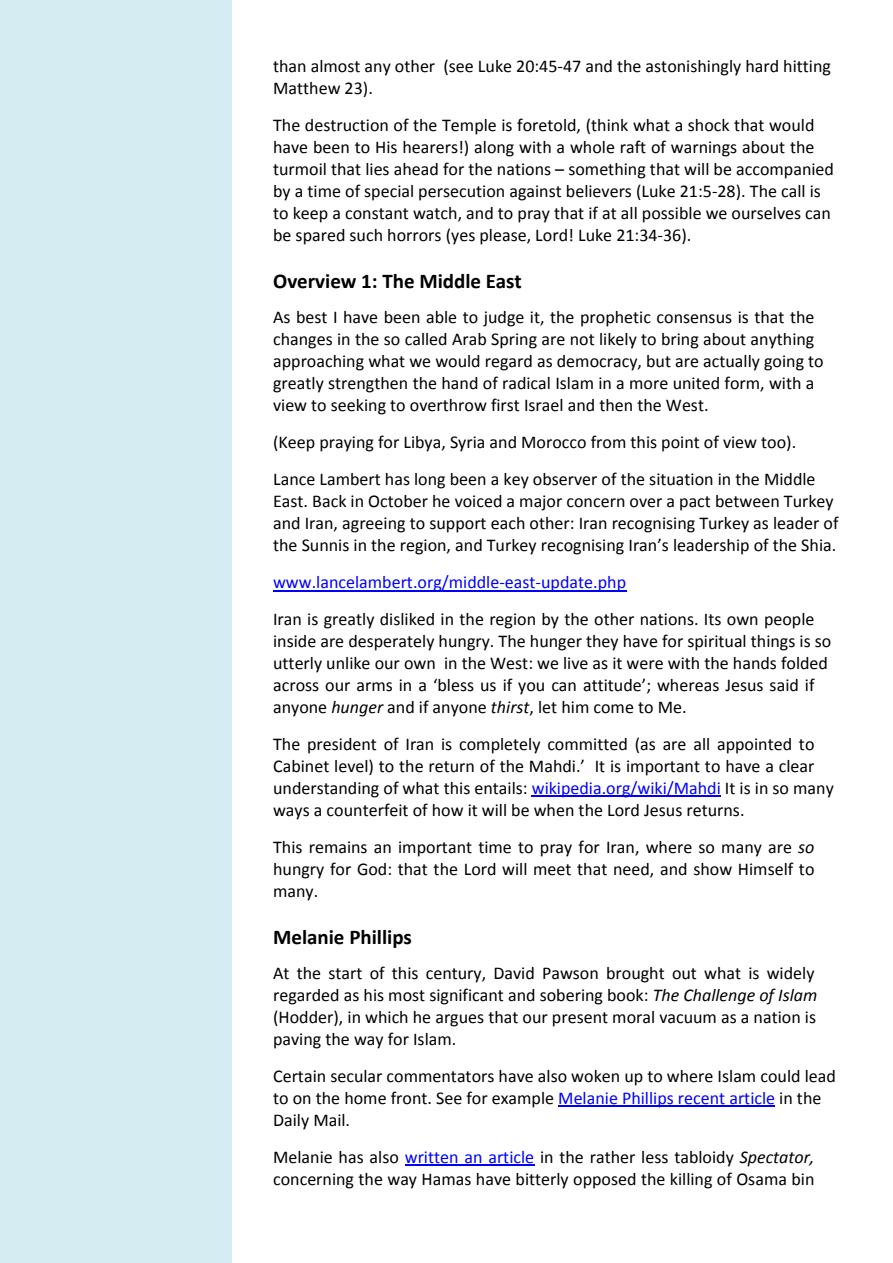
<style>
.page{position:relative;width:893px;height:1263px;background:#fff}
.page>*{position:absolute;margin:0;border:0;box-sizing:border-box;transform-origin:0 0}
.t1{font:700 21px "Calibri";color:#000}
.t2{font:18px/22px "Calibri";color:#000}
.t3{font:18px "Calibri";color:#00f}
.s1{font-style:italic}
.s2{color:#00f}
</style>
<div class="page">
<div style="left:0;top:0;width:231px;height:1263px;background:#d6ecf3"></div>
<hr style="left:273px;top:590px;width:353px;height:1px;background:#00f">
<hr style="left:532px;top:796px;width:189px;height:1px;background:#00f">
<hr style="left:558px;top:1106px;width:217px;height:1px;background:#00f">
<hr style="left:405px;top:1165px;width:129px;height:1px;background:#00f">
<p class="t2" style="left:273px;top:56px;width:559px">than almost any other (see Luke 20:45-47 and the astonishingly hard hitting<br>Matthew 23).</p>
<p class="t2" style="left:273px;top:115px;width:562px">The destruction of the Temple is foretold, (think what a shock that would have been to His hearers!) along with a whole raft of warnings about the turmoil that lies ahead for the nations – something that will be accompanied by a time of special persecution against believers (Luke 21:5-28). The call is to keep a constant watch, and to pray that if at all possible we ourselves can be spared such horrors (yes please, Lord! Luke 21:34-36).</p>
<p class="t1" style="left:273px;top:272px;width:250px">Overview 1: The Middle East</p>
<p class="t2" style="left:273px;top:307px;width:552px">As best I have been able to judge it, the prophetic consensus is that the changes in the so called Arab Spring are not likely to bring about anything approaching what we would regard as democracy, but are actually going to greatly strengthen the hand of radical Islam in a more united form, with a view to seeking to overthrow first Israel and then the West.</p>
<p class="t2" style="left:273px;top:425px;width:544px;line-height:37px">(Keep praying for Libya, Syria and Morocco from this point of view too).<br>Lance Lambert has long been a key observer of the situation in the Middle</p>
<p class="t2" style="left:273px;top:491px;width:567px">East. Back in October he voiced a major concern over a pact between Turkey and Iran, agreeing to support each other: Iran recognising Turkey as leader of the Sunnis in the region, and Turkey recognising Iran’s leadership of the Shia.</p>
<p class="t3" style="left:273px;top:574px;width:354px">www.lancelambert.org/middle-east-update.php</p>
<p class="t2" style="left:273px;top:609px;width:560px">Iran is greatly disliked in the region by the other nations. Its own people inside are desperately hungry. The hunger they have for spiritual things is so utterly unlike our own in the West: we live as it were with the hands folded across our arms in a ‘bless us if you can attitude’; whereas Jesus said if anyone <span class="s1">hunger</span> and if anyone <span class="s1">thirst</span>, let him come to Me.</p>
<p class="t2" style="left:273px;top:734px;width:562px">The president of Iran is completely committed (as are all appointed to Cabinet level) to the return of the Mahdi.’ It is important to have a clear understanding of what this entails: <span class="s2">wikipedia.org/wiki/Mahdi</span> It is in so many ways a counterfeit of how it will be when the Lord Jesus returns.</p>
<p class="t2" style="left:273px;top:837px;width:543px;text-align:justify">This remains an important time to pray for Iran, where so many are <span class="s1">so </span>hungry for God: that the Lord will meet that need, and show Himself to many.</p>
<p class="t1" style="left:273px;top:928px;width:140px">Melanie Phillips</p>
<p class="t2" style="left:273px;top:963px;width:546px">At the start of this century, David Pawson brought out what is widely regarded as his most significant and sobering book: <span class="s1">The Challenge of Islam </span>(Hodder), in which he argues that our present moral vacuum as a nation is paving the way for Islam.</p>
<p class="t2" style="left:273px;top:1066px;width:564px">Certain secular commentators have also woken up to where Islam could lead to on the home front. See for example <span class="s2">Melanie Phillips recent article</span> in the<br>Daily Mail.</p>
<p class="t2" style="left:273px;top:1147px;width:543px">Melanie has also <span class="s2">written an article</span> in the rather less tabloidy <span class="s1">Spectator, </span>concerning the way Hamas have bitterly opposed the killing of Osama bin</p>
</div>
